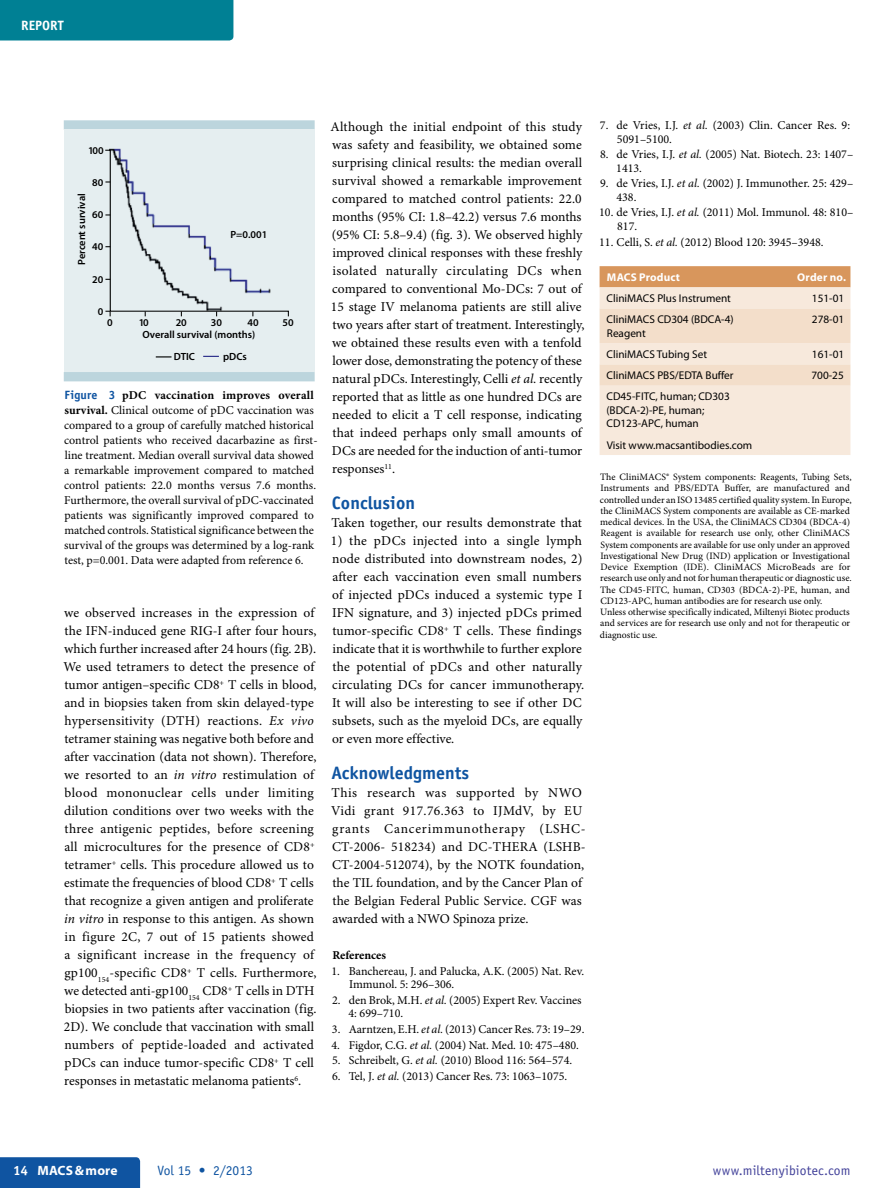
<style>
.page{position:relative;width:893px;height:1188px;background:#fff}
.page>*{position:absolute;margin:0;border:0;box-sizing:border-box;transform-origin:0 0}
.t1{font:700 18px "Officina Sans Std";color:#0f54a1}
.t2{font:13.5px/18px "Minion Pro";letter-spacing:.005em;color:#000}
.t3{font:13.5px "Officina Sans Std";letter-spacing:.01em;color:#414099}
.t4{font:13.5px "Officina Sans Std";color:#0f54a1}
.t5{font:700 13.5px "Myriad Pro";letter-spacing:.01em;color:#fff}
.t6{font:700 13.5px "Officina Sans Std";color:#fff}
.t7{font:12px/15px "Minion Pro";color:#000}
.t8{font:700 12px "Minion Pro";color:#000}
.t9{font:11.25px/13.5px "Myriad Pro";color:#000}
.t10{font:700 11.25px "Myriad Pro";letter-spacing:.015em;color:#fff}
.t11{font:600 10.5px "Myriad Pro";color:#000}
.t12{font:600 10.35px "Myriad Pro";color:#000}
.t13{font:9.75px/11.2px "Minion Pro";color:#000}
.s1{font-family:"Officina Sans Std";font-weight:700;color:#0f54a1}
.s2{font-weight:700}
.s3{font-style:italic}
.s4{font-family:"Officina Sans Std"}
</style>
<div class="page">
<svg style="left:64px;top:120px;width:251px;height:261px;background:#bfd7de"></svg>
<div style="left:64px;top:130px;width:251px;height:242px;background:#e5eef0"></div>
<svg style="left:105px;top:149px;width:184px;height:168px"></svg>
<svg style="left:203px;top:356px;width:16px;height:1px"></svg>
<svg style="left:156px;top:356px;width:15px;height:1px"></svg>
<svg style="left:600px;top:266px;width:250px;height:189px;background:#f2dcc8"></svg>
<div style="left:0;top:1157px;width:140px;height:31px;background:#0f54a1"></div>
<div style="left:0;top:0;width:233px;height:40px;background:#008094"></div>
<hr style="left:892px;top:849px;width:1px;height:339px;background:#d2ebf1">
<hr style="left:892px;top:679px;width:1px;height:170px;background:#00a3c4">
<p class="t6" style="left:21px;top:17px;width:37px">Report</p>
<p class="t12" style="left:88px;top:145px;width:17px">100</p>
<p class="t12" style="left:92px;top:176px;width:13px">80</p>
<p class="t12" style="left:92px;top:209px;width:13px">60</p>
<p class="t11" style="left:76px;top:265px;width:73px;rotate:-90deg">Percent survival</p>
<p class="t12" style="left:92px;top:241px;width:13px">40</p>
<p class="t12" style="left:92px;top:274px;width:13px">20</p>
<p class="t12" style="left:98px;top:306px;width:7px">0</p>
<p class="t12" style="left:230px;top:229px;width:38px">P=0.001</p>
<p class="t12" style="left:107px;top:317px;width:7px">0</p>
<p class="t12" style="left:139px;top:317px;width:11px">10</p>
<p class="t12" style="left:176px;top:317px;width:13px">20</p>
<p class="t12" style="left:211px;top:317px;width:13px">30</p>
<p class="t12" style="left:247px;top:317px;width:13px">40</p>
<p class="t12" style="left:283px;top:317px;width:13px">50</p>
<p class="t12" style="left:174px;top:351px;width:23px">DTIC</p>
<p class="t12" style="left:223px;top:351px;width:25px">pDCs</p>
<p class="t7" style="left:64px;top:389px;width:255px"><span class="s1">Figure 3</span> <span class="s2">pDC vaccination improves overall survival.</span> Clinical outcome of pDC vaccination was compared to a group of carefully matched historical control patients who received dacarbazine as first&shy;line treatment. Median overall survival data showed a remarkable improvement compared to matched control patients: 22.0 months versus 7.6 months.<br>Furthermore, the overall survival of pDC-vaccinated patients was significantly improved compared to matched controls. Statistical significance between the survival of the groups was determined by a log-rank test, p=0.001. Data were adapted from reference 6.</p>
<p class="t12" style="left:142px;top:329px;width:114px">Overall survival (months)</p>
<p class="t2" style="left:63px;top:604px;width:255px">we observed increases in the expression of the IFN-induced gene RIG-I after four hours, which further increased after 24 hours (fig. 2B).<br>We used tetramers to detect the presence of tumor antigen–specific CD8<sup>+</sup> T cells in blood, and in biopsies taken from skin delayed-type hypersensitivity (DTH) reactions. <span class="s3">Ex vivo </span>tetramer staining was negative both before and after vaccination (data not shown). Therefore, we resorted to an <span class="s3">in vitro</span> restimulation of blood mononuclear cells under limiting dilution conditions over two weeks with the three antigenic peptides, before screening all microcultures for the presence of CD8<sup>+ </sup>tetramer<sup>+</sup> cells. This procedure allowed us to estimate the frequencies of blood CD8<sup>+</sup> T cells that recognize a given antigen and proliferate <span class="s3">in vitro</span> in response to this antigen. As shown in figure 2C, 7 out of 15 patients showed a significant increase in the frequency of gp100<sub>154</sub>-specific CD8<sup>+</sup> T cells. Furthermore, we detected anti-gp100<sub>154</sub> CD8<sup>+</sup> T cells in DTH biopsies in two patients after vaccination (fig.<br>2D). We conclude that vaccination with small numbers of peptide-loaded and activated pDCs can induce tumor-specific CD8<sup>+</sup> T cell responses in metastatic melanoma patients<sup>6</sup>.</p>
<p class="t2" style="left:331px;top:118px;width:255px">Although the initial endpoint of this study was safety and feasibility, we obtained some surprising clinical results: the median overall survival showed a remarkable improvement compared to matched control patients: 22.0 months (95% CI: 1.8–42.2) versus 7.6 months (95% CI: 5.8–9.4) (fig. 3). We observed highly improved clinical responses with these freshly isolated naturally circulating DCs when compared to conventional Mo-DCs: 7 out of 15 stage IV melanoma patients are still alive two years after start of treatment. Interestingly, we obtained these results even with a tenfold lower dose, demonstrating the potency of these natural pDCs. Interestingly, Celli <span class="s3">et al.</span> recently reported that as little as one hundred DCs are needed to elicit a T cell response, indicating that indeed perhaps only small amounts of DCs are needed for the induction of anti-tumor responses<sup>11</sup>.</p>
<h1 class="t1" style="left:332px;top:492px;width:85px">Conclusion</h1>
<p class="t2" style="left:332px;top:514px;width:252px">Taken together, our results demonstrate that</p>
<p class="t2" style="left:331px;top:532px;width:255px">1) the pDCs injected into a single lymph node distributed into downstream nodes, 2) after each vaccination even small numbers of injected pDCs induced a systemic type I IFN signature, and 3) injected pDCs primed tumor-specific CD8<sup>+</sup> T cells. These findings indicate that it is worthwhile to further explore the potential of pDCs and other naturally circulating DCs for cancer immunotherapy.<br>It will also be interesting to see if other DC subsets, such as the myeloid DCs, are equally or even more effective.</p>
<h1 class="t1" style="left:331px;top:762px;width:139px">Acknowledgments</h1>
<p class="t2" style="left:331px;top:784px;width:256px">This research was supported by NWO Vidi grant 917.76.363 to IJMdV, by EU grants Cancerimmunotherapy (LSHC-CT-2006- 518234) and DC-THERA (LSHB-CT-2004-512074), by the NOTK foundation, the TIL foundation, and by the Cancer Plan of the Belgian Federal Public Service. CGF was awarded with a NWO Spinoza prize.</p>
<p class="t8" style="left:332px;top:948px;width:55px">References</p>
<p class="t7" style="left:349px;top:965px;width:237px;line-height:13.5px;text-indent:-18px">1. Banchereau, J. and Palucka, A.K. (2005) Nat. Rev.<br>Immunol. 5: 296–306.</p>
<p class="t7" style="left:349px;top:994px;width:235px;line-height:13.5px;text-indent:-16px">2. den Brok, M.H. <span class="s3">et al.</span> (2005) Expert Rev. Vaccines<br>4: 699–710.</p>
<p class="t7" style="left:332px;top:1022px;width:254px">3. Aarntzen, E.H. <span class="s3">et al.</span> (2013) Cancer Res. 73: 19–29.</p>
<p class="t7" style="left:332px;top:1038px;width:249px">4. Figdor, C.G. <span class="s3">et al.</span> (2004) Nat. Med. 10: 475–480.</p>
<p class="t7" style="left:332px;top:1053px;width:242px">5. Schreibelt, G. <span class="s3">et al.</span> (2010) Blood 116: 564–574.</p>
<p class="t7" style="left:332px;top:1069px;width:237px">6. Tel, J. <span class="s3">et al.</span> (2013) Cancer Res. 73: 1063–1075.</p>
<p class="t7" style="left:617px;top:119px;width:235px;line-height:13.5px;text-indent:-17px">7. de Vries, I.J. <span class="s3">et al.</span> (2003) Clin. Cancer Res. 9:<br>5091–5100.</p>
<p class="t7" style="left:616px;top:148px;width:239px;line-height:13.5px;text-indent:-16px">8. de Vries, I.J. <span class="s3">et al.</span> (2005) Nat. Biotech. 23: 1407–<br>1413.</p>
<p class="t7" style="left:616px;top:177px;width:238px;line-height:13.5px;text-indent:-16px">9. de Vries, I.J. <span class="s3">et al.</span> (2002) J. Immunother. 25: 429–<br>438.</p>
<p class="t7" style="left:617px;top:206px;width:238px;line-height:13.5px;text-indent:-18px">10. de Vries, I.J. <span class="s3">et al.</span> (2011) Mol. Immunol. 48: 810–<br>817.</p>
<p class="t7" style="left:599px;top:235px;width:226px">11. Celli, S. <span class="s3">et al.</span> (2012) Blood 120: 3945–3948.</p>
<p class="t10" style="left:607px;top:271px;width:75px">MACS Product</p>
<p class="t10" style="left:797px;top:271px;width:50px">Order no.</p>
<p class="t9" style="left:606px;top:292px;width:126px">CliniMACS Plus Instrument</p>
<p class="t9" style="left:812px;top:292px;width:34px">151-01</p>
<p class="t9" style="left:606px;top:313px;width:129px">CliniMACS CD304 (BDCA-4)<br>Reagent</p>
<p class="t9" style="left:812px;top:313px;width:34px">278-01</p>
<p class="t9" style="left:606px;top:348px;width:102px">CliniMACS Tubing Set</p>
<p class="t9" style="left:812px;top:348px;width:34px">161-01</p>
<p class="t9" style="left:606px;top:369px;width:129px">CliniMACS PBS/EDTA Buffer</p>
<p class="t9" style="left:811px;top:369px;width:34px">700-25</p>
<p class="t9" style="left:606px;top:390px;width:125px">CD45-FITC, human; CD303 (BDCA-2)-PE, human;<br>CD123-APC, human</p>
<p class="t9" style="left:607px;top:438px;width:147px">Visit www.macsantibodies.com</p>
<p class="t13" style="left:600px;top:472px;width:253px">The CliniMACS® System components: Reagents, Tubing Sets, Instruments and PBS/EDTA Buffer, are manufactured and controlled under an ISO 13485 certified quality system. In Europe, the CliniMACS System components are available as CE-marked medical devices. In the USA, the CliniMACS CD304 (BDCA-4)<br>Reagent is available for research use only, other CliniMACS System components are available for use only under an approved Investigational New Drug (IND) application or Investigational Device Exemption (IDE). CliniMACS MicroBeads are for research use only and not for human therapeutic or diagnostic use.<br>The CD45-FITC, human, CD303 (BDCA-2)-PE, human, and CD123-APC, human antibodies are for research use only.<br>Unless otherwise specifically indicated, Miltenyi Biotec products and services are for research use only and not for therapeutic or diagnostic use.</p>
<p class="t5" style="left:13px;top:1163px;width:106px"><span class="s4">14</span> MACS&amp;more</p>
<p class="t4" style="left:157px;top:1162px;width:97px">Vol 15 • 2/2013</p>
<p class="t3" style="left:713px;top:1162px;width:139px">www.miltenyibiotec.com</p>
</div>
